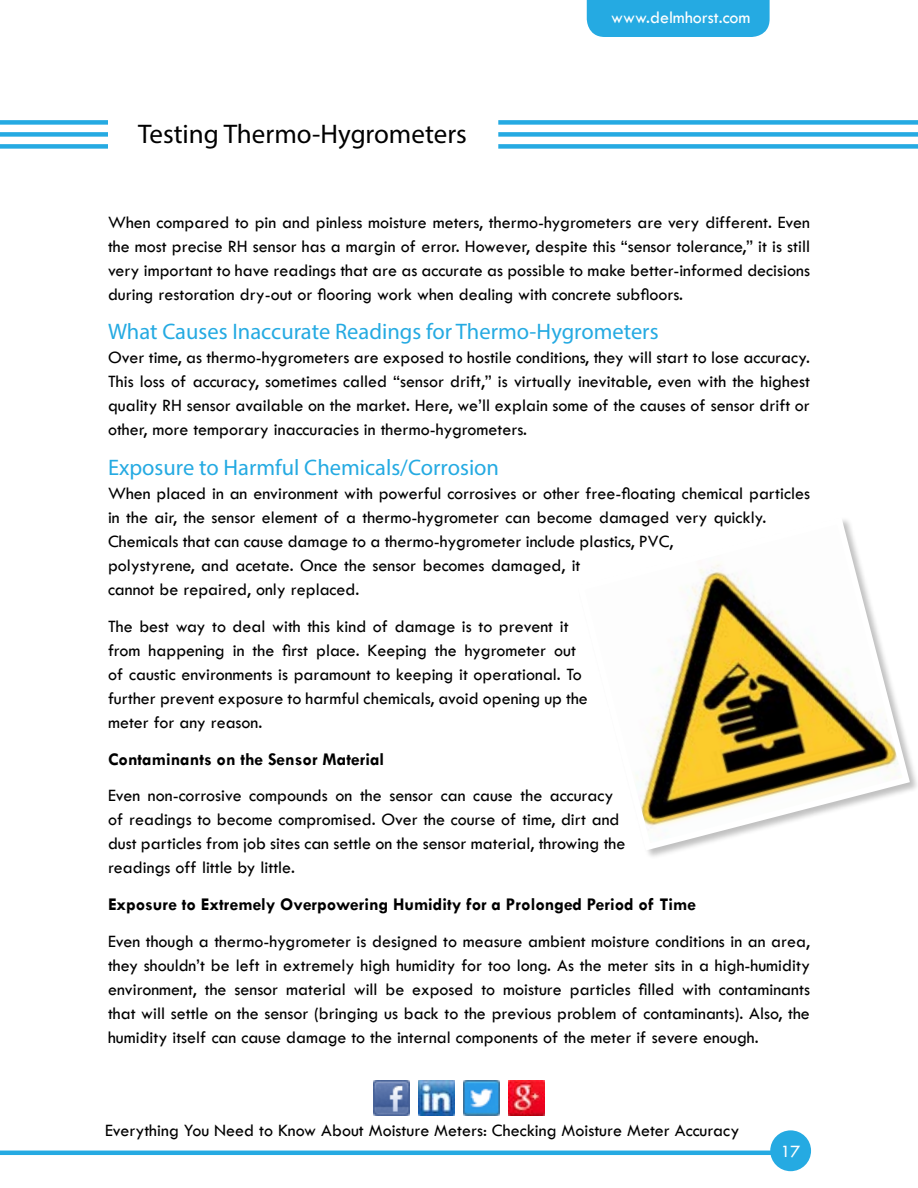
<style>
.page{position:relative;width:918px;height:1188px;background:#fff}
.page>*{position:absolute;margin:0;border:0;box-sizing:border-box;transform-origin:0 0}
.t1{font:27px "Myriad Pro";color:#000}
.t2{font:22.5px "Myriad Pro";color:#25aae2}
.t3{font:18px/24px "Tw Cen";color:#000;text-align:justify}
.t4{font:700 18px "Tw Cen";color:#000}
.t5{font:18px "Tw Cen";color:#fff}
</style>
<div class="page">
<div style="left:0;top:120px;width:108px;height:5px;background:#25aae2"></div>
<div style="left:0;top:132px;width:108px;height:5px;background:#25aae2"></div>
<div style="left:0;top:144px;width:108px;height:5px;background:#25aae2"></div>
<hr style="left:0;top:1151px;width:774px;height:4px;background:#25aae2">
<div style="left:770px;top:1130px;width:41px;height:41px;background:#25aae2;border-radius:50%"></div>
<div style="left:587px;top:0;width:183px;height:37px;background:#25aae2"></div>
<img style="left:373px;top:1080px;width:36px;height:36px">
<img style="left:418px;top:1080px;width:36px;height:36px">
<img style="left:464px;top:1080px;width:36px;height:36px">
<img style="left:509px;top:1080px;width:36px;height:36px">
<div style="left:498px;top:120px;width:420px;height:5px;background:#25aae2"></div>
<div style="left:498px;top:132px;width:420px;height:5px;background:#25aae2"></div>
<div style="left:498px;top:144px;width:420px;height:5px;background:#25aae2"></div>
<svg style="left:636px;top:520px;width:278px;height:334px"></svg>
<h1 class="t1" style="left:138px;top:117px;width:330px">Testing Thermo-Hygrometers</h1>
<p class="t5" style="left:611px;top:7px;width:141px">www.delmhorst.com</p>
<p class="t3" style="left:108px;top:210px;width:704px">When compared to pin and pinless moisture meters, thermo-hygrometers are very different. Even the most precise RH sensor has a margin of error. However, despite this “sensor tolerance,” it is still very important to have readings that are as accurate as possible to make better-informed decisions during restoration dry-out or flooring work when dealing with concrete subfloors.</p>
<p class="t2" style="left:108px;top:318px;width:552px">What Causes Inaccurate Readings for Thermo-Hygrometers</p>
<p class="t3" style="left:108px;top:346px;width:703px">Over time, as thermo-hygrometers are exposed to hostile conditions, they will start to lose accuracy.<br>This loss of accuracy, sometimes called “sensor drift,” is virtually inevitable, even with the highest quality RH sensor available on the market. Here, we’ll explain some of the causes of sensor drift or other, more temporary inaccuracies in thermo-hygrometers.</p>
<p class="t2" style="left:108px;top:454px;width:393px">Exposure to Harmful Chemicals/Corrosion</p>
<p class="t3" style="left:108px;top:481px;width:703px;text-align:left">When placed in an environment with powerful corrosives or other free-floating chemical particles in the air, the sensor element of a thermo-hygrometer can become damaged very quickly.<br>Chemicals that can cause damage to a thermo-hygrometer include plastics, PVC,<br>polystyrene, and acetate. Once the sensor becomes damaged, it<br>cannot be repaired, only replaced.</p>
<p class="t3" style="left:108px;top:614px;width:481px;text-align:left">The best way to deal with this kind of damage is to prevent it from happening in the first place. Keeping the hygrometer out of caustic environments is paramount to keeping it operational. To further prevent exposure to harmful chemicals, avoid opening up the meter for any reason.</p>
<p class="t4" style="left:108px;top:748px;width:278px">Contaminants on the Sensor Material</p>
<p class="t3" style="left:108px;top:784px;width:519px;text-align:left">Even non-corrosive compounds on the sensor can cause the accuracy of readings to become compromised. Over the course of time, dirt and dust particles from job sites can settle on the sensor material, throwing the readings off little by little.</p>
<p class="t4" style="left:108px;top:894px;width:590px">Exposure to Extremely Overpowering Humidity for a Prolonged Period of Time</p>
<p class="t3" style="left:108px;top:929px;width:704px">Even though a thermo-hygrometer is designed to measure ambient moisture conditions in an area, they shouldn’t be left in extremely high humidity for too long. As the meter sits in a high-humidity environment, the sensor material will be exposed to moisture particles filled with contaminants that will settle on the sensor (bringing us back to the previous problem of contaminants). Also, the humidity itself can cause damage to the internal components of the meter if severe enough.</p>
<p class="t3" style="left:105px;top:1118px;width:636px">Everything You Need to Know About Moisture Meters: Checking Moisture Meter Accuracy</p>
<p class="t5" style="left:781px;top:1140px;width:21px">17</p>
</div>
